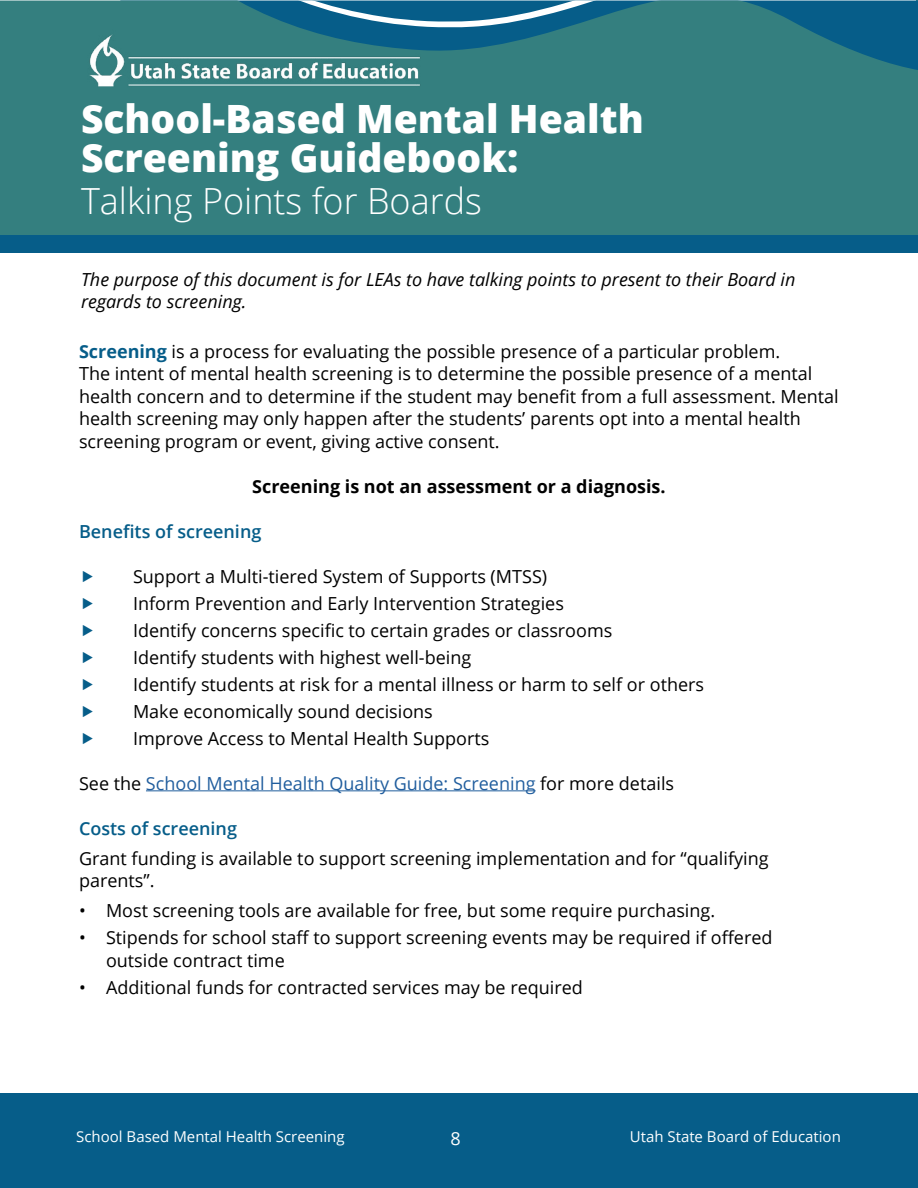
<style>
.page{position:relative;width:918px;height:1188px;background:#fff}
.page>*{position:absolute;margin:0;border:0;box-sizing:border-box;transform-origin:0 0}
.H1_-_White_Bold{font:800 39px/39px "Open Sans";color:#fff}
.H1_-_White_Bold-2{font:300 36px "Open Sans";color:#fff}
.H2_-_Blue{font:18px/22.5px "Open Sans";color:#000}
.Intro_-_Italics{font:italic 18px/22.5px "Open Sans";color:#000}
.t1{font:18px "Open Sans";color:#215e9e}
.t2{font:700 18px "Open Sans";color:#000}
.H2_-_Blue-2{font:600 18px "Open Sans";color:#065d89}
.t3{font:18px "Open Sans";color:#fff}
.t4{font:15px "Open Sans";color:#fff}
.s1{font-weight:700;color:#065d89}
.s2{color:#000}
.s3{font-weight:600;color:#065d89}
</style>
<div class="page">
<hr style="left:916px;top:0;width:2px;height:81px;background:#358080">
<div style="left:0;top:1093px;width:918px;height:95px;background:#065d89"></div>
<svg style="left:0;top:1px;width:918px;height:234px;background:#317d80"></svg>
<div style="left:0;top:235px;width:918px;height:18px;background:#065d89"></div>
<img style="left:81px;top:29px;width:345px;height:65px">
<hr style="left:146px;top:790px;width:390px;height:1px;background:#215e9e">
<h1 class="H1_-_White_Bold" style="left:81px;top:97px;width:564px">School-Based Mental Health<br>Screening Guidebook:</h1>
<h1 class="H1_-_White_Bold-2" style="left:81px;top:176px;width:403px">Talking Points for Boards</h1>
<p class="Intro_-_Italics" style="left:81px;top:268px;width:716px">The purpose of this document is for LEAs to have talking points to present to their Board in regards to screening.</p>
<p class="H2_-_Blue" style="left:79px;top:339px;width:703px"><span class="s1">Screening</span> is a process for evaluating the possible presence of a particular problem.</p>
<p class="H2_-_Blue" style="left:79px;top:362px;width:761px">The intent of mental health screening is to determine the possible presence of a mental health concern and to determine if the student may benefit from a full assessment. Mental health screening may only happen after the students’ parents opt into a mental health screening program or event, giving active consent.</p>
<p class="t2" style="left:252px;top:473px;width:415px">Screening is not an assessment or a diagnosis.</p>
<p class="H2_-_Blue-2" style="left:79px;top:519px;width:184px">Benefits of screening</p>
<p class="H2_-_Blue" style="left:133px;top:564px;width:416px">Support a Multi-tiered System of Supports (MTSS)</p>
<p class="H2_-_Blue" style="left:133px;top:591px;width:432px">Inform Prevention and Early Intervention Strategies</p>
<p class="H2_-_Blue" style="left:133px;top:618px;width:481px">Identify concerns specific to certain grades or classrooms</p>
<p class="H2_-_Blue" style="left:133px;top:645px;width:340px">Identify students with highest well-being</p>
<p class="H2_-_Blue" style="left:133px;top:672px;width:573px">Identify students at risk for a mental illness or harm to self or others</p>
<p class="H2_-_Blue" style="left:133px;top:699px;width:301px">Make economically sound decisions</p>
<p class="H2_-_Blue" style="left:133px;top:726px;width:358px">Improve Access to Mental Health Supports</p>
<p class="t1" style="left:79px;top:771px;width:597px"><span class="s2">See the</span> School Mental Health Quality Guide: Screening <span class="s2">for more details</span></p>
<p class="H2_-_Blue" style="left:79px;top:813px;width:691px;line-height:30px"><span class="s3">Costs of screening<br></span>Grant funding is available to support screening implementation and for “qualifying</p>
<p class="H2_-_Blue" style="left:79px;top:869px;width:77px">parents”.</p>
<p class="H2_-_Blue" style="left:79px;top:899px;width:638px">• Most screening tools are available for free, but some require purchasing.</p>
<p class="H2_-_Blue" style="left:106px;top:926px;width:668px;text-indent:-27px">• Stipends for school staff to support screening events may be required if offered outside contract time</p>
<p class="H2_-_Blue" style="left:79px;top:975px;width:505px">• Additional funds for contracted services may be required</p>
<p class="t4" style="left:76px;top:1127px;width:270px">School Based Mental Health Screening</p>
<p class="t3" style="left:451px;top:1126px;width:12px">8</p>
<p class="t4" style="left:630px;top:1127px;width:213px">Utah State Board of Education</p>
</div>
